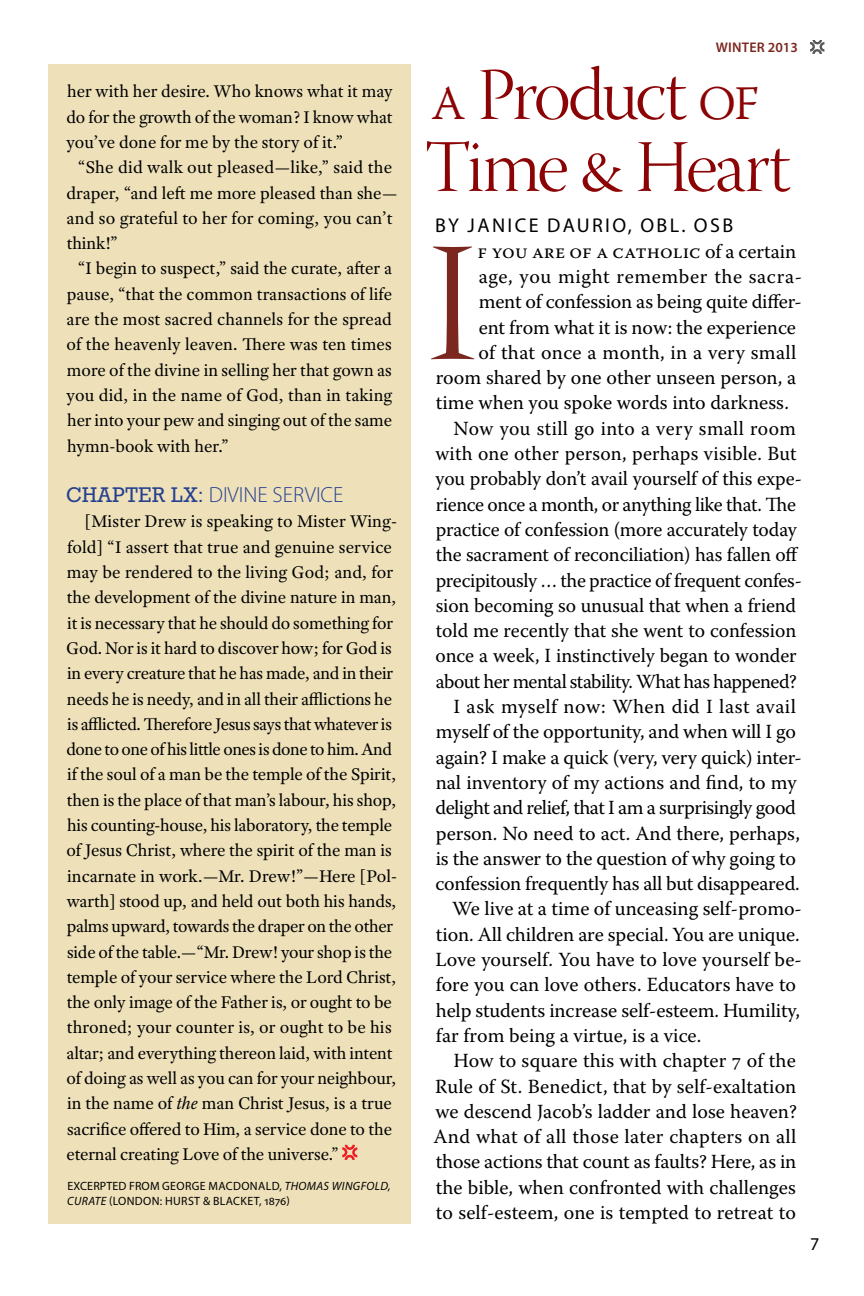
<style>
.page{position:relative;width:864px;height:1296px;background:#fff}
.page>*{position:absolute;margin:0;border:0;box-sizing:border-box;transform-origin:0 0}
.t1{font:170.2px "Warnock Pro Light Disp";color:#7b271f}
.t2{font:74px/72px "Warnock Pro Light Disp";letter-spacing:-.04em;color:#8b0304}
.t3{font:300 22px "Myriad Pro";color:#25408f}
.t4{font:20px "Warnock Pro";letter-spacing:-.005em;color:#000}
.t5{font:20px "Myriad Pro";letter-spacing:.12em;color:#000}
.t6{font:18px/25.4px "Adobe Text Pro";letter-spacing:-.01em;color:#000;text-align:justify}
.t7{font:18px "Myriad Pro";color:#000}
.t8{font:600 14px "Myriad Pro";letter-spacing:.02em;color:#7b271f}
.t9{font:12px/14.4px "Myriad Pro";letter-spacing:.03em;color:#000}
.s1{font-family:"Litho Antique";font-weight:400}
.s2{font-style:italic}
.s3{font-family:"Warnock Pro";font-weight:300;font-size:48px}
</style>
<div class="page">
<svg style="left:810px;top:40px;width:14px;height:14px"></svg>
<div style="left:48px;top:64px;width:363px;height:1160px;background:#eee1ba"></div>
<svg style="left:342px;top:1145px;width:15px;height:15px"></svg>
<p class="t6" style="left:67px;top:79px;width:328px">her with her desire. Who knows what it may do for the growth of the woman? I know what you’ve done for me by the story of it.”</p>
<p class="t6" style="left:67px;top:154px;width:333px;text-align:left;text-indent:11px">“She did walk out pleased—like,” said the draper, “and left me more pleased than she— and so grateful to her for coming, you can’t think!”</p>
<p class="t6" style="left:67px;top:256px;width:327px;text-indent:11px">“I begin to suspect,” said the curate, after a pause, “that the common transactions of life are the most sacred channels for the spread of the heavenly leaven. There was ten times more of the divine in selling her that gown as you did, in the name of God, than in taking her into your pew and singing out of the same hymn-book with her.”</p>
<p class="t3" style="left:66px;top:482px;width:279px"><span class="s1">CHAPTER LX:</span> DIVINE SERVICE</p>
<p class="t6" style="left:66px;top:509px;width:332px;text-align:left;text-indent:19px">[Mister Drew is speaking to Mister Wing&shy;fold] “I assert that true and genuine service may be rendered to the living God; and, for the development of the divine nature in man, it is necessary that he should do something for God. Nor is it hard to discover how; for God is in every creature that he has made, and in their needs he is needy, and in all their afflictions he is afflicted. Therefore Jesus says that whatever is done to one of his little ones is done to him. And if the soul of a man be the temple of the Spirit, then is the place of that man’s labour, his shop, his counting-house, his laboratory, the temple of Jesus Christ, where the spirit of the man is incarnate in work.—Mr. Drew!”—Here [Pol&shy;warth] stood up, and held out both his hands, palms upward, towards the draper on the other side of the table.—“Mr. Drew! your shop is the temple of your service where the Lord Christ, the only image of the Father is, or ought to be throned; your counter is, or ought to be his altar; and everything thereon laid, with intent of doing as well as you can for your neighbour, in the name of <span class="s2">the</span> man Christ Jesus, is a true sacrifice offered to Him, a service done to the eternal creating Love of the universe.”</p>
<p class="t9" style="left:67px;top:1179px;width:325px">EXCERPTED F ROM GEORGE MACDONALD, <span class="s2">THOMAS WINGFOLD,<br>CURATE</span> (LONDON: HURST &amp; BLACKET, 1876)</p>
<p class="t8" style="left:716px;top:38px;width:84px">WINTER 2013</p>
<h2 class="t2" style="left:425px;top:66px;width:368px"><span class="s3">A</span> Product <span class="s3">of<br></span>Time &amp; Heart</h2>
<p class="t5" style="left:435px;top:213px;width:297px">BY JANICE DAURIO, OBL. OSB</p>
<h1 class="t1" style="left:427px;top:212px;width:53px">I</h1>
<p class="t4" style="left:478px;top:239px;width:320px">f you are of a Catholic of a certain</p>
<p class="t4" style="left:479px;top:264px;width:325px">age, you might remember the sacra-</p>
<p class="t4" style="left:479px;top:290px;width:325px">ment of confession as being quite differ-</p>
<p class="t4" style="left:479px;top:315px;width:319px">ent from what it is now: the experience</p>
<p class="t4" style="left:478px;top:340px;width:319px">of that once a month, in a very small</p>
<p class="t4" style="left:436px;top:365px;width:362px">room shared by one other unseen person, a</p>
<p class="t4" style="left:436px;top:391px;width:354px">time when you spoke words into darkness.</p>
<p class="t4" style="left:454px;top:416px;width:344px">Now you still go into a very small room</p>
<p class="t4" style="left:435px;top:441px;width:363px">with one other person, perhaps visible. But</p>
<p class="t4" style="left:435px;top:467px;width:368px">you probably don’t avail yourself of this expe-</p>
<p class="t4" style="left:436px;top:492px;width:362px">rience once a month, or anything like that. The</p>
<p class="t4" style="left:436px;top:517px;width:363px">practice of confession (more accurately today</p>
<p class="t4" style="left:436px;top:543px;width:364px">the sacrament of reconciliation) has fallen off</p>
<p class="t4" style="left:436px;top:568px;width:368px">precipitously … the practice of frequent confes-</p>
<p class="t4" style="left:436px;top:593px;width:362px">sion becoming so unusual that when a friend</p>
<p class="t4" style="left:436px;top:618px;width:362px">told me recently that she went to confession</p>
<p class="t4" style="left:436px;top:644px;width:363px">once a week, I instinctively began to wonder</p>
<p class="t4" style="left:436px;top:669px;width:363px">about her mental stability. What has happened?</p>
<p class="t4" style="left:453px;top:694px;width:344px">I ask myself now: When did I last avail</p>
<p class="t4" style="left:436px;top:720px;width:362px">myself of the opportunity, and when will I go</p>
<p class="t4" style="left:436px;top:745px;width:368px">again? I make a quick (very, very quick) inter-</p>
<p class="t4" style="left:436px;top:770px;width:363px">nal inventory of my actions and find, to my</p>
<p class="t4" style="left:436px;top:796px;width:362px">delight and relief, that I am a surprisingly good</p>
<p class="t4" style="left:436px;top:821px;width:366px">person. No need to act. And there, perhaps,</p>
<p class="t4" style="left:436px;top:846px;width:362px">is the answer to the question of why going to</p>
<p class="t4" style="left:436px;top:871px;width:366px">confession frequently has all but disappeared.</p>
<p class="t4" style="left:452px;top:897px;width:351px">We live at a time of unceasing self-promo-</p>
<p class="t4" style="left:436px;top:922px;width:365px">tion. All children are special. You are unique.</p>
<p class="t4" style="left:435px;top:947px;width:368px">Love yourself. You have to love yourself be-</p>
<p class="t4" style="left:436px;top:973px;width:362px">fore you can love others. Educators have to</p>
<p class="t4" style="left:436px;top:998px;width:366px">help students increase self-esteem. Humility,</p>
<p class="t4" style="left:436px;top:1023px;width:267px">far from being a virtue, is a vice.</p>
<p class="t4" style="left:453px;top:1049px;width:344px">How to square this with chapter 7 of the</p>
<p class="t4" style="left:435px;top:1074px;width:363px">Rule of St. Benedict, that by self-exaltation</p>
<p class="t4" style="left:435px;top:1099px;width:363px">we descend Jacob’s ladder and lose heaven?</p>
<p class="t4" style="left:433px;top:1124px;width:364px">And what of all those later chapters on all</p>
<p class="t4" style="left:436px;top:1150px;width:362px">those actions that count as faults? Here, as in</p>
<p class="t4" style="left:436px;top:1175px;width:361px">the bible, when confronted with challenges</p>
<p class="t4" style="left:436px;top:1200px;width:361px">to self-esteem, one is tempted to retreat to</p>
<p class="t7" style="left:810px;top:1232px;width:11px">7</p>
</div>
